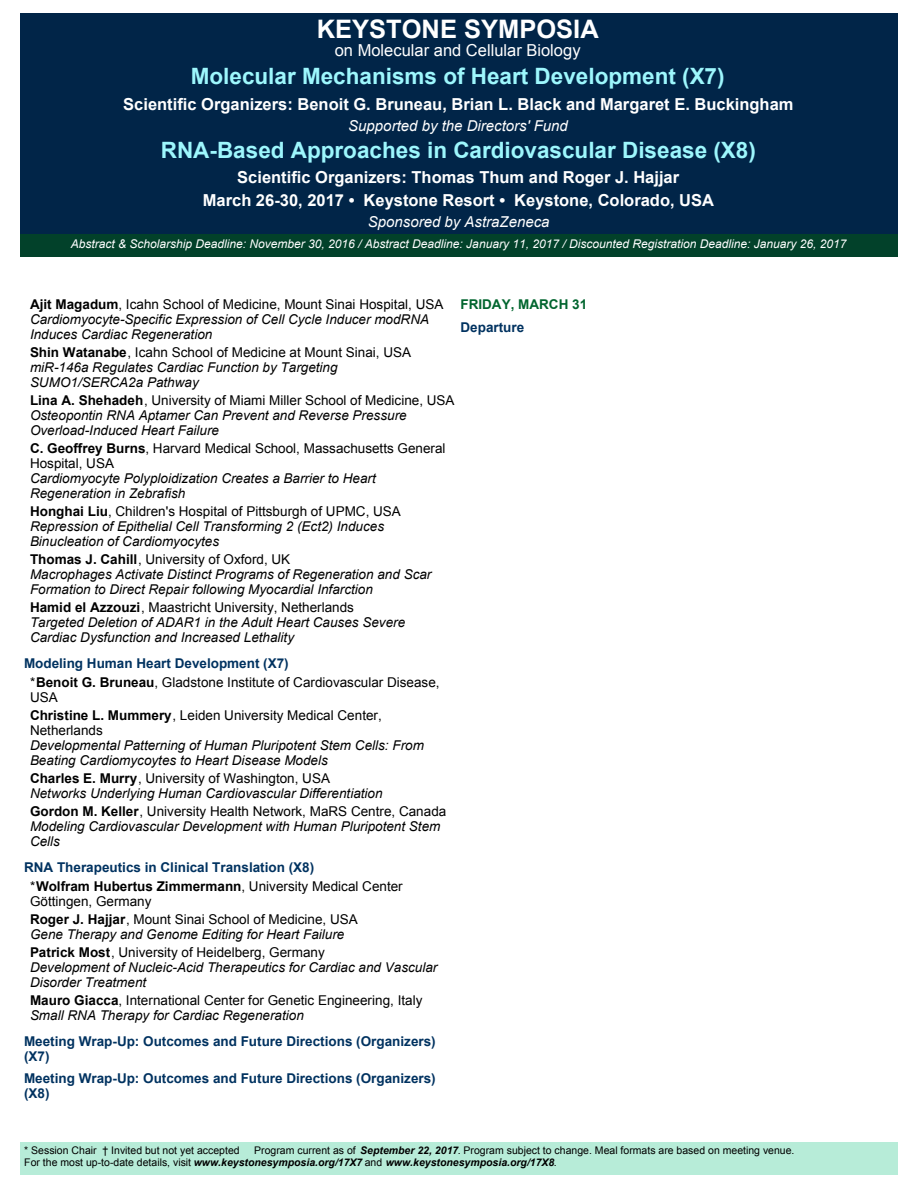
<style>
.page{position:relative;width:918px;height:1188px;background:#fff}
.page>*{position:absolute;margin:0;border:0;box-sizing:border-box;transform-origin:0 0}
.t1{font:700 25.5px "Arial";color:#fff}
.t2{font:700 22.5px "Arial";color:#9df7fd}
.t3{font:700 16.5px/22.5px "Arial";color:#fff;text-align:center}
.t4{font:16.5px "Arial";color:#fff}
.t5{font:italic 15px "Arial";color:#fff}
.t6{font:italic 13.5px/15px "Arial";color:#000}
.t7{font:13.5px/15px "Arial";color:#000}
.t8{font:700 13.5px/15px "Arial";color:#003260}
.t9{font:700 13.5px "Arial";color:#00652e}
.t10{font:italic 12px "Arial";color:#fff}
.t11{font:10.5px/12px "Arial";color:#000}
.s1{font-weight:700;font-style:normal}
.s2{font-style:normal}
.s3{font-weight:700}
.s4{font-weight:700;color:#003260}
.s5{font-weight:400;color:#000}
.s6{color:#000}
.s7{font-style:italic}
.s8{font-weight:700;font-style:italic}
</style>
<div class="page">
<div style="left:20px;top:1142px;width:877px;height:33px;background:#b7ecd8"></div>
<div style="left:20px;top:14px;width:877px;height:220px;background:#012548"></div>
<div style="left:20px;top:234px;width:877px;height:22px;background:#02412a"></div>
<h1 class="t1" style="left:317px;top:19px;width:283px">KEYSTONE SYMPOSIA</h1>
<p class="t4" style="left:335px;top:43px;width:247px">on Molecular and Cellular Biology</p>
<h2 class="t2" style="left:191px;top:68px;width:535px">Molecular Mechanisms of Heart Development (X7)</h2>
<p class="t3" style="left:123px;top:94px;width:672px">Scientific Organizers: Benoit G. Bruneau, Brian L. Black and Margaret E. Buckingham</p>
<p class="t5" style="left:348px;top:120px;width:221px">Supported by the Directors' Fund</p>
<h2 class="t2" style="left:161px;top:141px;width:597px">RNA-Based Approaches in Cardiovascular Disease (X8)</h2>
<p class="t3" style="left:203px;top:167px;width:513px">Scientific Organizers: Thomas Thum and Roger J. Hajjar<br>March 26-30, 2017 • Keystone Resort • Keystone, Colorado, USA</p>
<p class="t5" style="left:368px;top:216px;width:183px">Sponsored by AstraZeneca</p>
<p class="t10" style="left:71px;top:239px;width:777px">Abstract &amp; Scholarship Deadline: November 30, 2016 / Abstract Deadline: January 11, 2017 / Discounted Registration Deadline: January 26, 2017</p>
<p class="t6" style="left:30px;top:298px;width:415px"><span class="s1">Ajit Magadum</span><span class="s2">, Icahn School of Medicine, Mount Sinai Hospital, USA<br></span>Cardiomyocyte-Specific Expression of Cell Cycle Inducer modRNA<br>Induces Cardiac Regeneration</p>
<p class="t6" style="left:30px;top:346px;width:383px"><span class="s1">Shin Watanabe</span><span class="s2">, Icahn School of Medicine at Mount Sinai, USA </span>miR-146a Regulates Cardiac Function by Targeting<br>SUMO1/SERCA2a Pathway</p>
<p class="t6" style="left:30px;top:394px;width:426px"><span class="s1">Lina A. Shehadeh</span><span class="s2">, University of Miami Miller School of Medicine, USA<br></span>Osteopontin RNA Aptamer Can Prevent and Reverse Pressure<br>Overload-Induced Heart Failure</p>
<p class="t7" style="left:30px;top:442px;width:417px"><span class="s3">C. Geoffrey Burns</span>, Harvard Medical School, Massachusetts General<br>Hospital, USA</p>
<p class="t6" style="left:30px;top:472px;width:347px">Cardiomyocyte Polyploidization Creates a Barrier to Heart<br>Regeneration in Zebrafish</p>
<p class="t6" style="left:30px;top:505px;width:372px"><span class="s1">Honghai Liu</span><span class="s2">, Children's Hospital of Pittsburgh of UPMC, USA<br></span>Repression of Epithelial Cell Transforming 2 (Ect2) Induces<br>Binucleation of Cardiomyocytes</p>
<p class="t6" style="left:30px;top:553px;width:403px"><span class="s1">Thomas J. Cahill</span><span class="s2">, University of Oxford, UK<br></span>Macrophages Activate Distinct Programs of Regeneration and Scar<br>Formation to Direct Repair following Myocardial Infarction</p>
<p class="t6" style="left:30px;top:601px;width:377px"><span class="s1">Hamid el Azzouzi</span><span class="s2">, Maastricht University, Netherlands<br></span>Targeted Deletion of ADAR1 in the Adult Heart Causes Severe<br>Cardiac Dysfunction and Increased Lethality</p>
<p class="t7" style="left:30px;top:654px;width:411px;line-height:19.5px;text-indent:-6px"><span class="s4">Modeling Human Heart Development (X7)<br></span>*<span class="s3">Benoit G. Bruneau</span>, Gladstone Institute of Cardiovascular Disease,</p>
<p class="t7" style="left:30px;top:690px;width:353px;line-height:18px">USA<br><span class="s3">Christine L. Mummery</span>, Leiden University Medical Center,</p>
<p class="t7" style="left:30px;top:724px;width:74px">Netherlands</p>
<p class="t6" style="left:30px;top:739px;width:395px">Developmental Patterning of Human Pluripotent Stem Cells: From<br>Beating Cardiomycoytes to Heart Disease Models</p>
<p class="t6" style="left:30px;top:772px;width:354px"><span class="s1">Charles E. Murry</span><span class="s2">, University of Washington, USA<br></span>Networks Underlying Human Cardiovascular Differentiation</p>
<p class="t6" style="left:30px;top:805px;width:418px"><span class="s1">Gordon M. Keller</span><span class="s2">, University Health Network, MaRS Centre, Canada<br></span>Modeling Cardiovascular Development with Human Pluripotent Stem<br>Cells</p>
<p class="t8" style="left:30px;top:858px;width:374px;line-height:19.5px;text-indent:-6px">RNA Therapeutics in Clinical Translation (X8)<br><span class="s5">*</span><span class="s6">Wolfram Hubertus Zimmermann</span><span class="s5">, University Medical Center</span></p>
<p class="t7" style="left:30px;top:894px;width:329px;line-height:18px">Göttingen, Germany<br><span class="s3">Roger J. Hajjar</span>, Mount Sinai School of Medicine, USA</p>
<p class="t6" style="left:30px;top:926px;width:316px;line-height:18px">Gene Therapy and Genome Editing for Heart Failure<br><span class="s1">Patrick Most</span><span class="s2">, University of Heidelberg, Germany</span></p>
<p class="t6" style="left:30px;top:961px;width:409px">Development of Nucleic-Acid Therapeutics for Cardiac and Vascular<br>Disorder Treatment</p>
<p class="t7" style="left:30px;top:994px;width:394px"><span class="s3">Mauro Giacca</span>, International Center for Genetic Engineering, Italy<br><span class="s7">Small RNA Therapy for Cardiac Regeneration</span></p>
<p class="t8" style="left:24px;top:1035px;width:413px">Meeting Wrap-Up: Outcomes and Future Directions (Organizers) (X7)</p>
<p class="t8" style="left:24px;top:1072px;width:413px">Meeting Wrap-Up: Outcomes and Future Directions (Organizers) (X8)</p>
<p class="t9" style="left:460px;top:299px;width:128px">FRIDAY, MARCH 31</p>
<p class="t8" style="left:460px;top:321px;width:65px">Departure</p>
<p class="t11" style="left:24px;top:1145px;width:217px">* Session Chair † Invited but not yet accepted</p>
<p class="t11" style="left:24px;top:1145px;width:772px;text-indent:230px">Program current as of <span class="s8">September 22, 2017</span>. Program subject to change. Meal formats are based on meeting venue.<br>For the most up-to-date details, visit <span class="s8">www.keystonesymposia.org/17X7</span> and <span class="s8">www.keystonesymposia.org/17X8</span>.</p>
</div>
